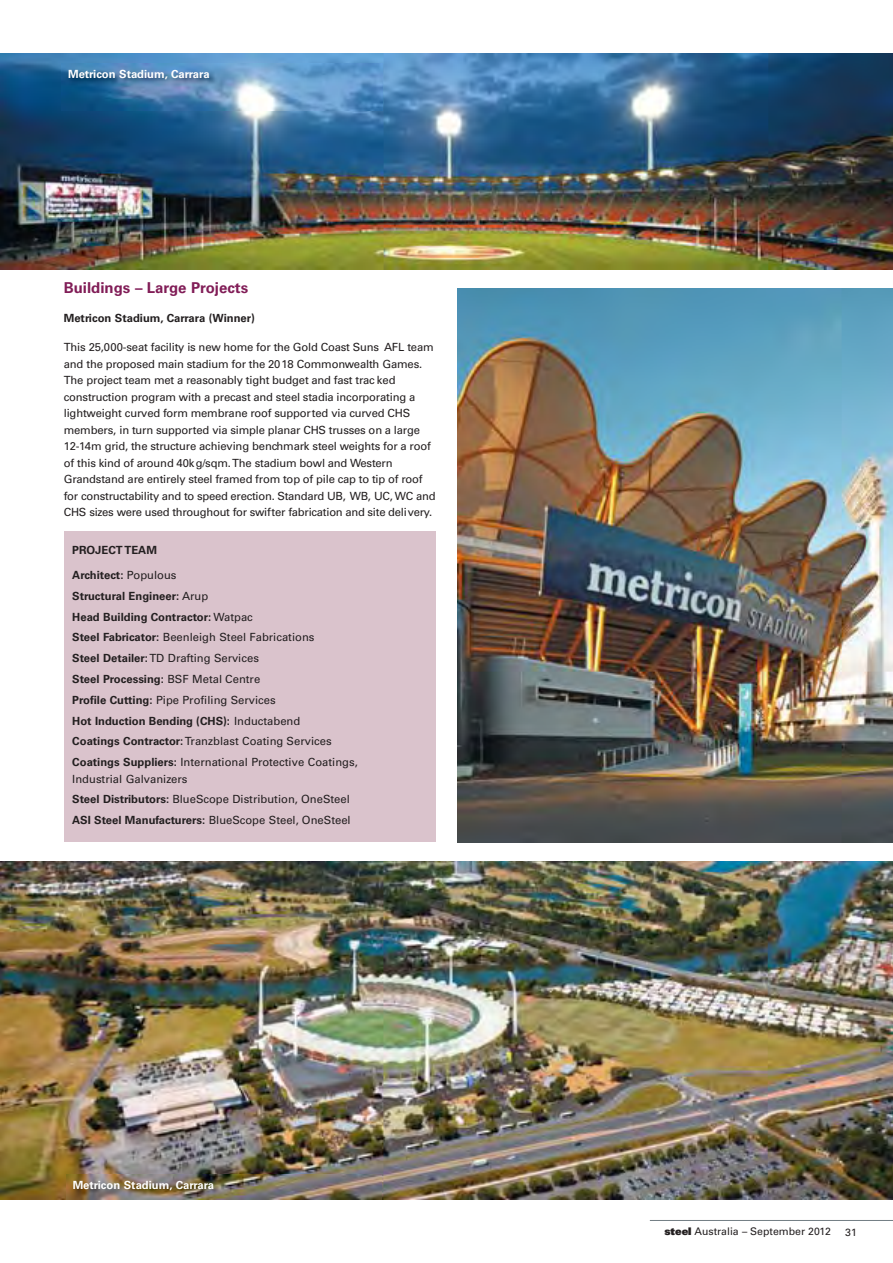
<style>
.page{position:relative;width:893px;height:1263px;background:#fff}
.page>*{position:absolute;margin:0;border:0;box-sizing:border-box;transform-origin:0 0}
.t1{font:700 15px "Univers CE";color:#811d57}
.t2{font:500 11.25px/16.5px "Univers CE";letter-spacing:-.015em;color:#231f20}
.t3{font:700 11.25px/20.7px "Univers CE";color:#231f20}
.t4{font:700 11.25px "Univers CE";color:#fff}
.t5{font:500 10.5px "Univers CE";color:#231f20}
.s1{font-weight:500}
.s2{font-weight:700}
.s3{font-family:"Univers";font-weight:900}
</style>
<div class="page">
<div style="left:64px;top:531px;width:372px;height:311px;background:#dac3cc"></div>
<hr style="left:650px;top:1220px;width:243px;height:1px;background:#727d84">
<img style="left:0;top:861px;width:893px;height:338px">
<img style="left:66px;top:1174px;width:315px;height:26px">
<img style="left:0;top:54px;width:893px;height:215px">
<img style="left:62px;top:64px;width:321px;height:46px">
<img style="left:457px;top:288px;width:436px;height:554px">
<p class="t4" style="left:68px;top:68px;width:143px">Metricon Stadium, Carrara</p>
<h1 class="t1" style="left:64px;top:279px;width:186px">Buildings – Large Projects</h1>
<p class="t3" style="left:64px;top:308px;width:193px">Metricon Stadium, Carrara (Winner)</p>
<p class="t2" style="left:64px;top:339px;width:373px">This 25,000-seat facility is new home for the Gold Coast Suns AFL team and the proposed main stadium for the 2018 Commonwealth Games.<br>The project team met a reasonably tight budget and fast trac ked construction program with a precast and steel stadia incorporating a lightweight curved form membrane roof supported via curved CHS members, in turn supported via simple planar CHS trusses on a large 12-14m grid, the structure achieving benchmark steel weights for a roof of this kind of around 40kg/sqm. The stadium bowl and Western Grandstand are entirely steel framed from top of pile cap to tip of roof for constructability and to speed erection. Standard UB, WB, UC, WC and CHS sizes were used throughout for swifter fabrication and site delivery.</p>
<p class="t3" style="left:72px;top:540px;width:86px">PROJECT TEAM</p>
<p class="t3" style="left:72px;top:565px;width:287px">Architect: <span class="s1">Populous<br></span>Structural Engineer: <span class="s1">Arup<br></span>Head Building Contractor: <span class="s1">Watpac<br></span>Steel Fabricator: <span class="s1">Beenleigh Steel Fabrications<br></span>Steel Detailer:<span class="s1">TD Drafting Services<br></span>Steel Processing: <span class="s1">BSF Metal Centre<br></span>Profile Cutting: <span class="s1">Pipe Profiling Services<br></span>Hot Induction Bending (CHS): <span class="s1">Inductabend<br></span>Coatings Contractor:<span class="s1">Tranzblast Coating Services </span>Coatings Suppliers: <span class="s1">International Protective Coatings,</span></p>
<p class="t2" style="left:72px;top:768px;width:280px;line-height:20.7px">Industrial Galvanizers<br><span class="s2">Steel Distributors:</span> BlueScope Distribution, OneSteel<br><span class="s2">ASI Steel Manufacturers:</span> BlueScope Steel, OneSteel</p>
<p class="t4" style="left:73px;top:1179px;width:143px">Metricon Stadium, Carrara</p>
<p class="t5" style="left:664px;top:1225px;width:168px"><span class="s3">steel</span> Australia – September 2012</p>
<p class="t5" style="left:845px;top:1226px;width:13px">31</p>
</div>
